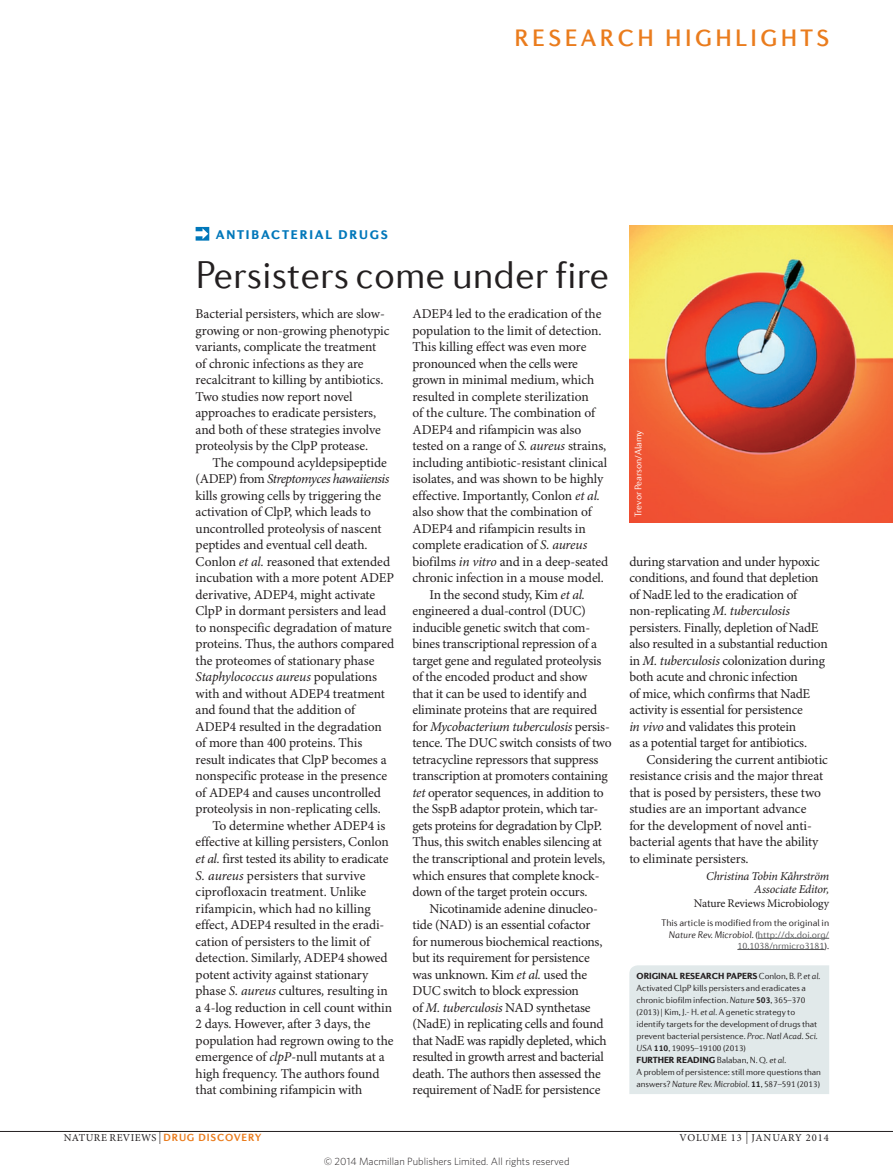
<style>
.page{position:relative;width:893px;height:1174px;background:#fff}
.page>*{position:absolute;margin:0;border:0;box-sizing:border-box;transform-origin:0 0}
.t1{font:300 39px "Diverda Sans Com";color:#231f20}
.sectionheader{font:500 24px "Diverda Sans Com";letter-spacing:.14em;color:#ea7c1d}
.bodyindent{font:13.5px/16.5px "Minion Pro";letter-spacing:-.01em;color:#231f20}
.bodyfirst{font:13.5px/16.5px "Minion Pro";letter-spacing:-.01em;color:#231f20}
.ministrap{font:900 12.75px "Diverda Sans Com";letter-spacing:.14em;color:#0077ba}
.author{font:italic 12px/13.5px "Minion Pro";letter-spacing:-.02em;color:#231f20;text-align:right}
.author-2{font:11.7px "Minion Pro";letter-spacing:-.01em;color:#231f20}
.t2{font:300 10.5px "Whitney";color:#231f20}
.t3{font:10.5px "Minion Pro";letter-spacing:.05em;color:#231f20}
.t4{font:10.5px "Minion Pro";letter-spacing:.085em;color:#231f20}
.creditstyle{font:300 9.75px/11.2px "Diverda Sans Com";color:#231f20;text-align:right}
.creditstyle-2{font:300 9.75px "Diverda Sans Com";letter-spacing:-.005em;color:#fff}
.webbody{font:300 9px/12px "Diverda Sans Com";letter-spacing:-.005em;color:#231f20}
.s1{font-style:italic}
.s2{color:#57585a}
.s3{font-weight:900}
.s4{font-family:"Diverda Sans Com Light Italic 2";font-weight:400}
.s5{font-weight:700}
.s6{font-size:12px}
.s7{font-family:"Diverda Sans Com";font-weight:700;color:#ea7c1d}
</style>
<div class="page">
<img style="left:629px;top:225px;width:264px;height:297px">
<hr style="left:0;top:1131px;width:893px;height:1px;background:#231f20">
<hr style="left:758px;top:938px;width:71px;height:1px;background:#57585a">
<hr style="left:737px;top:949px;width:88px;height:1px;background:#57585a">
<svg style="left:196px;top:227px;width:13px;height:14px"></svg>
<div style="left:629px;top:965px;width:200px;height:129px;background:#e1e9ea"></div>
<p class="sectionheader" style="left:514px;top:24px;width:316px">RESEARCH HIGHLIGHTS</p>
<p class="ministrap" style="left:216px;top:227px;width:174px">ANTIBACTERIAL DRUGS</p>
<p class="t1" style="left:196px;top:252px;width:415px">Persisters come under fire</p>
<p class="bodyfirst" style="left:196px;top:306px;width:195px">Bacterial persisters, which are slow&shy;growing or non-growing phenotypic variants, complicate the treatment of chronic infections as they are recalcitrant to killing by antibiotics.<br>Two studies now report novel approaches to eradicate persisters, and both of these strategies involve proteolysis by the ClpP protease.</p>
<p class="bodyindent" style="left:196px;top:455px;width:200px;text-indent:17px">The compound acyldepsipeptide (ADEP) from <span class="s1">Streptomyces hawaiiensis </span>kills growing cells by triggering the activation of ClpP, which leads to uncontrolled proteolysis of nascent peptides and eventual cell death.<br>Conlon <span class="s1">et al.</span> reasoned that extended incubation with a more potent ADEP derivative, ADEP4, might activate ClpP in dormant persisters and lead to nonspecific degradation of mature proteins. Thus, the authors compared the proteomes of stationary phase <span class="s1">Staphylococcus aureus</span> populations with and without ADEP4 treatment and found that the addition of ADEP4 resulted in the degradation of more than 400 proteins. This result indicates that ClpP becomes a nonspecific protease in the presence of ADEP4 and causes uncontrolled proteolysis in non-replicating cells.</p>
<p class="bodyindent" style="left:196px;top:818px;width:199px;text-indent:17px">To determine whether ADEP4 is effective at killing persisters, Conlon <span class="s1">et al.</span> first tested its ability to eradicate <span class="s1">S. aureus</span> persisters that survive ciprofloxacin treatment. Unlike rifampicin, which had no killing effect, ADEP4 resulted in the eradi&shy;cation of persisters to the limit of detection. Similarly, ADEP4 showed potent activity against stationary phase <span class="s1">S. aureus</span> cultures<span class="s1">,</span> resulting in a 4-log reduction in cell count within 2 days. However, after 3 days, the population had regrown owing to the emergence of <span class="s1">clpP</span>-null mutants at a high frequency. The authors found that combining rifampicin with</p>
<p class="bodyindent" style="left:412px;top:306px;width:197px">ADEP4 led to the eradication of the population to the limit of detection.<br>This killing effect was even more pronounced when the cells were grown in minimal medium, which resulted in complete sterilization<br>of the culture. The combination of ADEP4 and rifampicin was also tested on a range of <span class="s1">S. aureus</span> strains, including antibiotic-resistant clinical isolates, and was shown to be highly effective. Importantly, Conlon <span class="s1">et al. </span>also show that the combination of ADEP4 and rifampicin results in complete eradication of <span class="s1">S. aureus </span>biofilms <span class="s1">in vitro</span> and in a deep-seated chronic infection in a mouse model.</p>
<p class="bodyindent" style="left:412px;top:587px;width:201px;text-indent:17px">In the second study, Kim <span class="s1">et al. </span>engineered a dual-control (DUC) inducible genetic switch that com&shy;bines transcriptional repression of a target gene and regulated proteolysis of the encoded product and show<br>that it can be used to identify and eliminate proteins that are required for <span class="s1">Mycobacterium tuberculosis</span> persis&shy;tence. The DUC switch consists of two tetracycline repressors that suppress transcription at promoters containing <span class="s1">tet</span> operator sequences, in addition to the SspB adaptor protein, which tar&shy;gets proteins for degradation by ClpP.<br>Thus, this switch enables silencing at the transcriptional and protein levels, which ensures that complete knock&shy;down of the target protein occurs.</p>
<p class="bodyindent" style="left:412px;top:900px;width:196px;text-indent:17px">Nicotinamide adenine dinucleo&shy;tide (NAD) is an essential cofactor for numerous biochemical reactions, but its requirement for persistence was unknown. Kim <span class="s1">et al.</span> used the DUC switch to block expression<br>of <span class="s1">M. tuberculosis</span> NAD synthetase (NadE) in replicating cells and found that NadE was rapidly depleted, which resulted in growth arrest and bacterial death. The authors then assessed the requirement of NadE for persistence</p>
<p class="creditstyle-2" style="left:633px;top:517px;width:88px;rotate:-90deg">Trevor Pearson/Alamy</p>
<p class="bodyindent" style="left:629px;top:554px;width:200px">during starvation and under hypoxic conditions, and found that depletion of NadE led to the eradication of non-replicating <span class="s1">M. tuberculosis </span>persisters. Finally, depletion of NadE also resulted in a substantial reduction in <span class="s1">M. tuberculosis</span> colonization during both acute and chronic infection<br>of mice, which confirms that NadE activity is essential for persistence<br><span class="s1">in vivo</span> and validates this protein<br>as a potential target for antibiotics.</p>
<p class="bodyindent" style="left:629px;top:752px;width:200px;text-indent:17px">Considering the current antibiotic resistance crisis and the major threat that is posed by persisters, these two studies are an important advance<br>for the development of novel anti&shy;bacterial agents that have the ability to eliminate persisters.</p>
<p class="author" style="left:706px;top:869px;width:124px">Christina Tobin Kåhrström<br>Associate Editor,</p>
<p class="author-2" style="left:694px;top:895px;width:137px">Nature Reviews Microbiology</p>
<p class="creditstyle" style="left:661px;top:917px;width:169px">This article is modified from the original in<br><span class="s1">Nature Rev. Microbiol.</span> (<span class="s2">http://dx.doi.org/<br>10.1038/nrmicro3181</span>).</p>
<p class="webbody" style="left:637px;top:969px;width:185px"><span class="s3">ORIGINAL RESEARCH PAPERS</span> Conlon, B. P. <span class="s4">et al.<br></span>Activated ClpP kills persisters and eradicates a chronic biofilm infection. <span class="s1">Nature</span> <span class="s5">503</span>, 365–370 (2013) | Kim, J.- H. <span class="s4">et al.</span> A genetic strategy to identify targets for the development of drugs that prevent bacterial persistence. <span class="s1">Proc. Natl Acad. Sci.<br>USA</span> <span class="s5">110</span>, 19095–19100 (2013)</p>
<p class="webbody" style="left:637px;top:1053px;width:186px"><span class="s3">FURTHER READING</span> Balaban, N. Q. <span class="s4">et al.<br></span>A problem of persistence: still more questions than answers? <span class="s1">Nature Rev. Microbiol.</span> <span class="s5">11</span>, 587–591 (2013)</p>
<p class="t3" style="left:64px;top:1131px;width:199px">NATURE REVIEWS <span class="s6">|</span> <span class="s7">DRUG DISCOVERY</span></p>
<p class="t4" style="left:679px;top:1131px;width:151px">VOLUME 13 <span class="s6">|</span> JANUARY 2014</p>
<p class="t2" style="left:324px;top:1156px;width:247px">© 2014 Macmillan Publishers Limited. All rights reserved</p>
</div>
